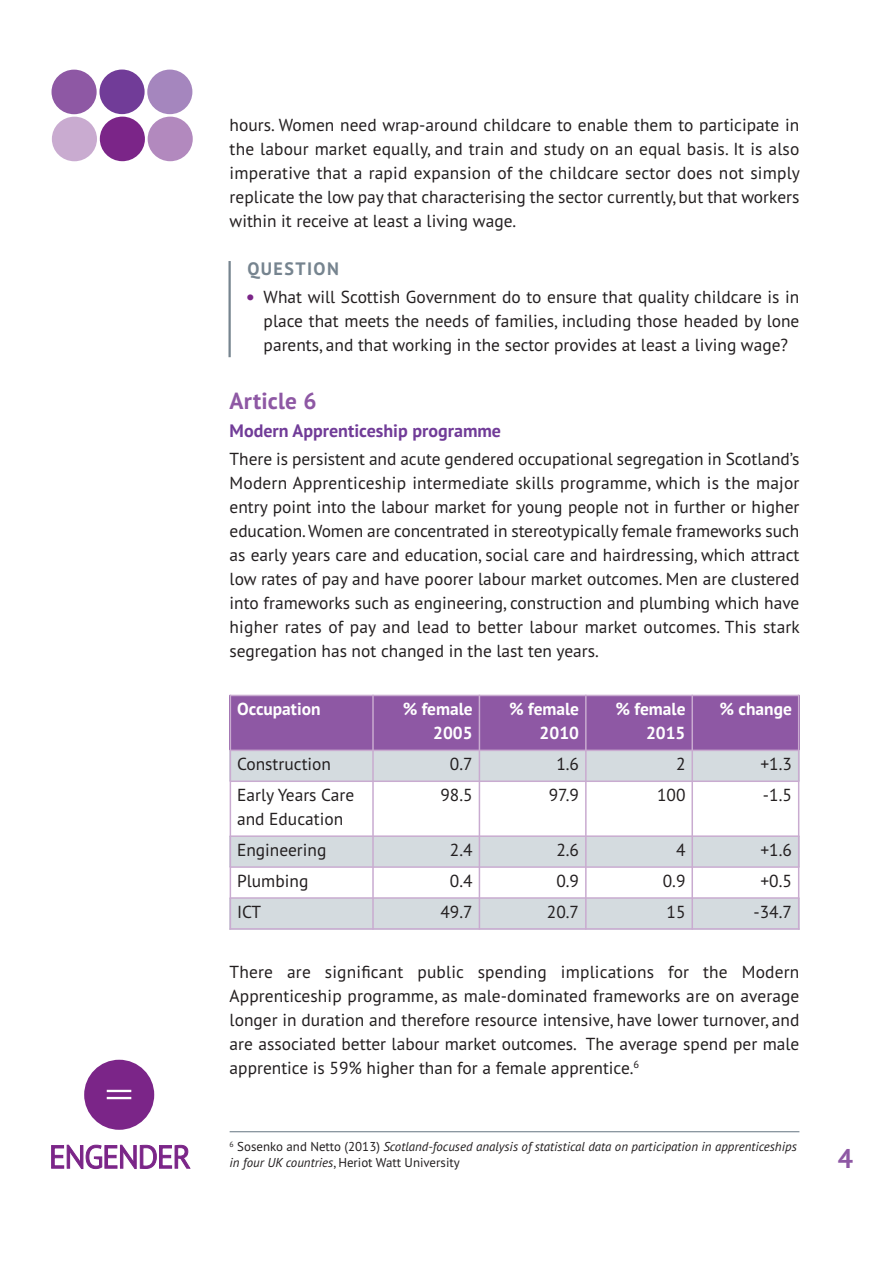
<style>
.page{position:relative;width:893px;height:1263px;background:#fff}
.page>*{position:absolute;margin:0;border:0;box-sizing:border-box;transform-origin:0 0}
.t1{font:700 27px "PT Sans";color:#8e58a4}
.t2{font:700 23.25px "PT Sans";letter-spacing:.01em;color:#8e58a4}
.t3{font:700 18px "PT Sans";color:#713c98}
.t4{font:700 18px "PT Sans";letter-spacing:.08em;color:#76848f}
.t5{font:17.4px/24px "PT Sans";color:#231f20;text-align:justify}
.t6{font:700 17.4px/24px "PT Sans";color:#fff;text-align:right}
.t7{font:italic 12.9px/16.5px "PT Sans";color:#231f20}
.s1{font-family:"Tahoma";color:#7b2588}
.s2{font-style:normal}
</style>
<div class="page">
<div style="left:52px;top:70px;width:45px;height:44px;background:#8e58a4;border-radius:50%"></div>
<div style="left:147px;top:70px;width:45px;height:44px;background:#a586be;border-radius:50%"></div>
<div style="left:99px;top:70px;width:46px;height:44px;background:#713c98;border-radius:50%"></div>
<div style="left:52px;top:117px;width:45px;height:44px;background:#c9abd0;border-radius:50%"></div>
<div style="left:148px;top:117px;width:45px;height:44px;background:#b289be;border-radius:50%"></div>
<div style="left:100px;top:116px;width:45px;height:45px;background:#7b2588;border-radius:50%"></div>
<svg style="left:51px;top:1144px;width:140px;height:25px"></svg>
<div style="left:84px;top:1060px;width:70px;height:70px;background:#7b2588;border-radius:50%"></div>
<hr style="left:107px;top:1090px;width:24px;height:2px;background:#fff">
<hr style="left:107px;top:1097px;width:24px;height:2px;background:#fff">
<div style="left:230px;top:695px;width:143px;height:55px;background:#8e58a4"></div>
<div style="left:373px;top:695px;width:106px;height:55px;background:#8e58a4"></div>
<div style="left:479px;top:695px;width:107px;height:55px;background:#8e58a4"></div>
<div style="left:586px;top:695px;width:106px;height:55px;background:#8e58a4"></div>
<div style="left:692px;top:695px;width:107px;height:55px;background:#8e58a4"></div>
<div style="left:230px;top:750px;width:143px;height:31px;background:#d4dbdf"></div>
<div style="left:373px;top:750px;width:106px;height:31px;background:#d4dbdf"></div>
<div style="left:479px;top:750px;width:107px;height:31px;background:#d4dbdf"></div>
<div style="left:586px;top:750px;width:106px;height:31px;background:#d4dbdf"></div>
<div style="left:692px;top:750px;width:107px;height:31px;background:#d4dbdf"></div>
<div style="left:230px;top:836px;width:143px;height:31px;background:#d4dbdf"></div>
<div style="left:373px;top:836px;width:106px;height:31px;background:#d4dbdf"></div>
<div style="left:479px;top:836px;width:107px;height:31px;background:#d4dbdf"></div>
<div style="left:586px;top:836px;width:106px;height:31px;background:#d4dbdf"></div>
<div style="left:692px;top:836px;width:107px;height:31px;background:#d4dbdf"></div>
<div style="left:230px;top:898px;width:143px;height:32px;background:#d4dbdf"></div>
<div style="left:373px;top:898px;width:106px;height:32px;background:#d4dbdf"></div>
<div style="left:479px;top:898px;width:107px;height:32px;background:#d4dbdf"></div>
<div style="left:586px;top:898px;width:106px;height:32px;background:#d4dbdf"></div>
<div style="left:692px;top:898px;width:107px;height:32px;background:#d4dbdf"></div>
<hr style="left:230px;top:695px;width:1px;height:235px;background:#c9abd0">
<hr style="left:372px;top:695px;width:2px;height:235px;background:#c9abd0">
<hr style="left:479px;top:695px;width:1px;height:235px;background:#c9abd0">
<hr style="left:585px;top:695px;width:2px;height:235px;background:#c9abd0">
<hr style="left:691px;top:695px;width:2px;height:235px;background:#c9abd0">
<hr style="left:798px;top:695px;width:1px;height:235px;background:#c9abd0">
<hr style="left:230px;top:695px;width:569px;height:1px;background:#c9abd0">
<hr style="left:230px;top:750px;width:569px;height:1px;background:#c9abd0">
<hr style="left:230px;top:780px;width:569px;height:2px;background:#c9abd0">
<hr style="left:230px;top:835px;width:569px;height:2px;background:#c9abd0">
<hr style="left:230px;top:866px;width:569px;height:2px;background:#c9abd0">
<hr style="left:230px;top:897px;width:569px;height:2px;background:#c9abd0">
<hr style="left:230px;top:928px;width:569px;height:2px;background:#c9abd0">
<hr style="left:230px;top:1131px;width:569px;height:1px;background:#76848f">
<hr style="left:228px;top:261px;width:3px;height:96px;background:#76848f">
<p class="t5" style="left:230px;top:112px;width:572px">hours. Women need wrap-around childcare to enable them to participate in the labour market equally, and train and study on an equal basis. It is also imperative that a rapid expansion of the childcare sector does not simply replicate the low pay that characterising the sector currently, but that workers within it receive at least a living wage.</p>
<p class="t4" style="left:247px;top:257px;width:93px">QUESTION</p>
<p class="t5" style="left:264px;top:285px;width:537px;text-indent:-17px"><span class="s1">•</span> What will Scottish Government do to ensure that quality childcare is in place that meets the needs of families, including those headed by lone parents, and that working in the sector provides at least a living wage?</p>
<h2 class="t2" style="left:230px;top:385px;width:88px">Article 6</h2>
<p class="t3" style="left:230px;top:418px;width:273px">Modern Apprenticeship programme</p>
<p class="t5" style="left:230px;top:446px;width:572px">There is persistent and acute gendered occupational segregation in Scotland’s Modern Apprenticeship intermediate skills programme, which is the major entry point into the labour market for young people not in further or higher education.Women are concentrated in stereotypically female frameworks such as early years care and education, social care and hairdressing, which attract low rates of pay and have poorer labour market outcomes. Men are clustered into frameworks such as engineering, construction and plumbing which have higher rates of pay and lead to better labour market outcomes. This stark segregation has not changed in the last ten years.</p>
<p class="t6" style="left:237px;top:697px;width:85px">Occupation</p>
<p class="t6" style="left:403px;top:697px;width:71px">% female<br>2005</p>
<p class="t6" style="left:509px;top:697px;width:71px">% female<br>2010</p>
<p class="t6" style="left:616px;top:697px;width:71px">% female<br>2015</p>
<p class="t6" style="left:720px;top:697px;width:74px">% change</p>
<p class="t5" style="left:237px;top:752px;width:95px">Construction</p>
<p class="t5" style="left:450px;top:752px;width:24px">0.7</p>
<p class="t5" style="left:556px;top:752px;width:24px">1.6</p>
<p class="t5" style="left:676px;top:752px;width:11px">2</p>
<p class="t5" style="left:760px;top:752px;width:33px">+1.3</p>
<p class="t5" style="left:237px;top:782px;width:119px">Early Years Care and Education</p>
<p class="t5" style="left:440px;top:782px;width:34px">98.5</p>
<p class="t5" style="left:549px;top:782px;width:32px">97.9</p>
<p class="t5" style="left:657px;top:782px;width:30px">100</p>
<p class="t5" style="left:763px;top:782px;width:30px">-1.5</p>
<p class="t5" style="left:237px;top:837px;width:91px">Engineering</p>
<p class="t5" style="left:450px;top:837px;width:24px">2.4</p>
<p class="t5" style="left:556px;top:837px;width:24px">2.6</p>
<p class="t5" style="left:676px;top:837px;width:11px">4</p>
<p class="t5" style="left:760px;top:837px;width:33px">+1.6</p>
<p class="t5" style="left:237px;top:868px;width:73px">Plumbing</p>
<p class="t5" style="left:450px;top:868px;width:24px">0.4</p>
<p class="t5" style="left:556px;top:868px;width:24px">0.9</p>
<p class="t5" style="left:663px;top:868px;width:24px">0.9</p>
<p class="t5" style="left:760px;top:868px;width:33px">+0.5</p>
<p class="t5" style="left:237px;top:899px;width:26px">ICT</p>
<p class="t5" style="left:440px;top:899px;width:34px">49.7</p>
<p class="t5" style="left:547px;top:899px;width:34px">20.7</p>
<p class="t5" style="left:666px;top:899px;width:20px">15</p>
<p class="t5" style="left:753px;top:899px;width:40px">-34.7</p>
<p class="t5" style="left:230px;top:959px;width:571px">There are significant public spending implications for the Modern Apprenticeship programme, as male-dominated frameworks are on average longer in duration and therefore resource intensive, have lower turnover, and are associated better labour market outcomes. The average spend per male apprentice is 59% higher than for a female apprentice.<sup>6</sup></p>
<p class="t7" style="left:230px;top:1138px;width:569px"><sup>6</sup> <span class="s2">Sosenko and Netto (2013)</span> Scotland-focused analysis of statistical data on participation in apprenticeships in four UK countries<span class="s2">, Heriot Watt University</span></p>
<h1 class="t1" style="left:838px;top:1141px;width:17px">4</h1>
</div>
